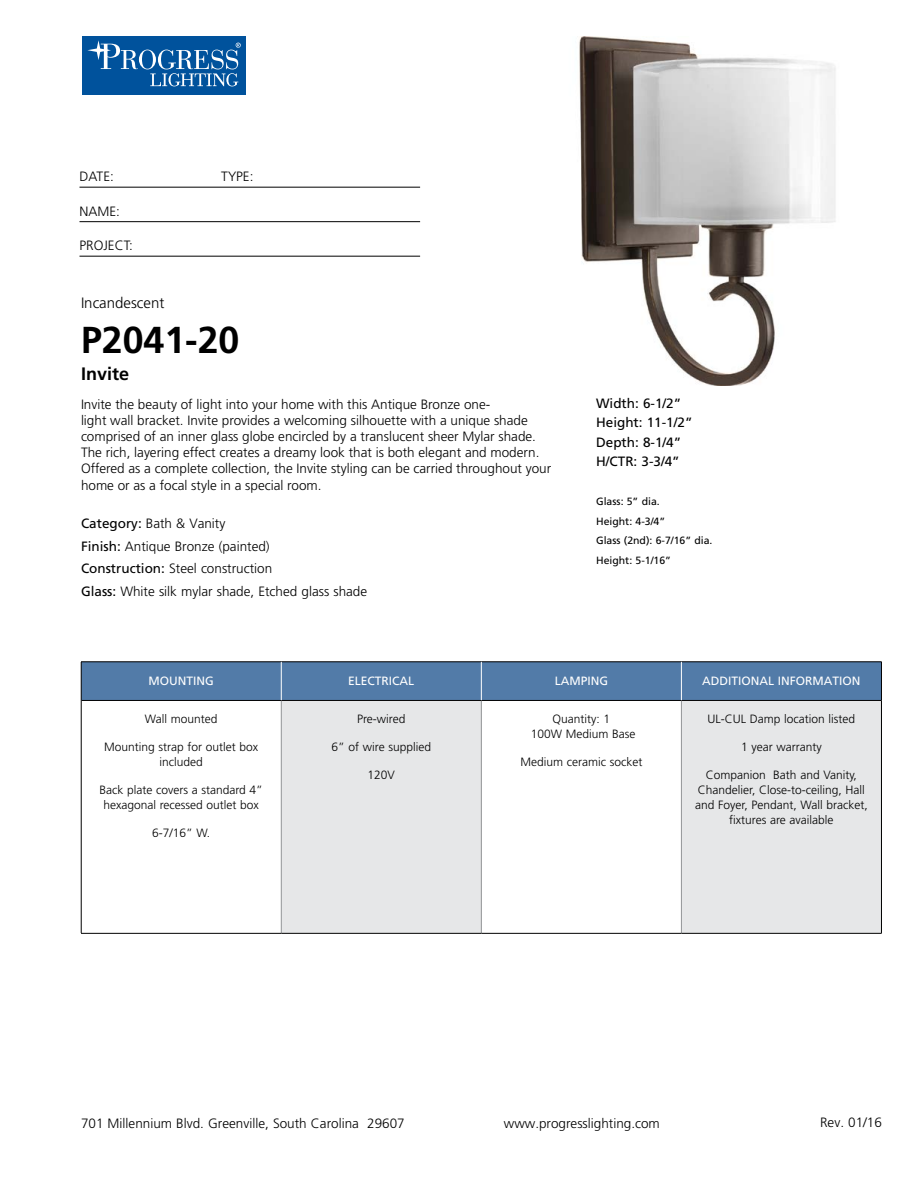
<style>
.page{position:relative;width:918px;height:1188px;background:#fff}
.page>*{position:absolute;margin:0;border:0;box-sizing:border-box;transform-origin:0 0}
.t1{font:700 37.5px "Frutiger";color:#000}
.t2{font:700 18px "Frutiger";color:#000}
.t3{font:300 15px "Frutiger";color:#000}
.t4{font:300 13.5px/16.2px "Frutiger";color:#000}
.t5{font:13.5px/19.5px "Frutiger";color:#000}
.t6{font:300 12px/15px "Frutiger";color:#000;text-align:center}
.t7{font:12px "Frutiger";color:#fff}
.t8{font:10.5px/19.5px "Frutiger";color:#000}
.s1{font-weight:400}
</style>
<div class="page">
<div style="left:82px;top:36px;width:164px;height:59px;background:#00529c"></div>
<svg style="left:139px;top:50px;width:17px;height:19px"></svg>
<div style="left:142px;top:50px;width:11px;height:19px;background:#00529c;border-radius:50%"></div>
<svg style="left:87px;top:40px;width:51px;height:29px"></svg>
<svg style="left:150px;top:43px;width:91px;height:43px"></svg>
<hr style="left:80px;top:187px;width:340px;height:1px;background:#000">
<hr style="left:80px;top:221px;width:340px;height:1px;background:#000">
<hr style="left:80px;top:256px;width:340px;height:1px;background:#000">
<div style="left:82px;top:663px;width:799px;height:37px;background:#527ba8"></div>
<div style="left:281px;top:700px;width:200px;height:233px;background:#e6e7e8"></div>
<div style="left:681px;top:700px;width:200px;height:233px;background:#e6e7e8"></div>
<hr style="left:281px;top:701px;width:1px;height:232px;background:#939598">
<hr style="left:481px;top:701px;width:1px;height:232px;background:#939598">
<hr style="left:681px;top:701px;width:1px;height:232px;background:#939598">
<hr style="left:81px;top:700px;width:200px;height:1px;background:#000">
<hr style="left:281px;top:700px;width:200px;height:1px;background:#000">
<hr style="left:481px;top:700px;width:200px;height:1px;background:#000">
<hr style="left:681px;top:700px;width:200px;height:1px;background:#000">
<hr style="left:81px;top:933px;width:200px;height:1px;background:#000">
<hr style="left:281px;top:933px;width:200px;height:1px;background:#000">
<hr style="left:481px;top:933px;width:200px;height:1px;background:#000">
<hr style="left:681px;top:933px;width:201px;height:1px;background:#000">
<hr style="left:81px;top:662px;width:200px;height:1px;background:#000">
<hr style="left:81px;top:662px;width:1px;height:38px;background:#000">
<hr style="left:281px;top:662px;width:200px;height:1px;background:#000">
<hr style="left:481px;top:662px;width:200px;height:1px;background:#000">
<hr style="left:681px;top:662px;width:201px;height:1px;background:#000">
<hr style="left:881px;top:662px;width:1px;height:38px;background:#000">
<hr style="left:81px;top:700px;width:1px;height:233px;background:#000">
<hr style="left:881px;top:700px;width:1px;height:233px;background:#000">
<hr style="left:281px;top:662px;width:1px;height:38px;background:#fff">
<hr style="left:681px;top:662px;width:1px;height:38px;background:#fff">
<hr style="left:481px;top:662px;width:1px;height:38px;background:#fff">
<img style="left:579px;top:36px;width:257px;height:349px">
<p class="t4" style="left:80px;top:169px;width:36px">DATE:</p>
<p class="t4" style="left:221px;top:169px;width:34px">TYPE:</p>
<p class="t4" style="left:80px;top:203px;width:42px">NAME:</p>
<p class="t4" style="left:80px;top:238px;width:55px">PROJECT:</p>
<p class="t3" style="left:81px;top:295px;width:85px">Incandescent</p>
<h1 class="t1" style="left:81px;top:318px;width:160px">P2041-20</h1>
<h2 class="t2" style="left:81px;top:364px;width:50px">Invite</h2>
<p class="t4" style="left:81px;top:396px;width:472px">Invite the beauty of light into your home with this Antique Bronze one-<br>light wall bracket. Invite provides a welcoming silhouette with a unique shade comprised of an inner glass globe encircled by a translucent sheer Mylar shade.<br>The rich, layering effect creates a dreamy look that is both elegant and modern.<br>Offered as a complete collection, the Invite styling can be carried throughout your home or as a focal style in a special room.</p>
<p class="t4" style="left:81px;top:512px;width:288px;line-height:22.5px"><span class="s1">Category:</span> Bath &amp; Vanity<br><span class="s1">Finish:</span> Antique Bronze (painted)<br><span class="s1">Construction:</span> Steel construction<br><span class="s1">Glass:</span> White silk mylar shade, Etched glass shade</p>
<p class="t5" style="left:596px;top:393px;width:98px">Width: 6-1/2”<br>Height: 11-1/2”<br>Depth: 8-1/4”<br>H/CTR: 3-3/4”</p>
<p class="t8" style="left:596px;top:492px;width:118px">Glass: 5” dia.<br>Height: 4-3/4”<br>Glass (2nd): 6-7/16” dia.<br>Height: 5-1/16”</p>
<p class="t7" style="left:149px;top:673px;width:67px">MOUNTING</p>
<p class="t7" style="left:348px;top:673px;width:68px">ELECTRICAL</p>
<p class="t7" style="left:555px;top:673px;width:55px">LAMPING</p>
<p class="t7" style="left:702px;top:673px;width:160px">ADDITIONAL INFORMATION</p>
<p class="t6" style="left:145px;top:712px;width:74px">Wall mounted</p>
<p class="t6" style="left:104px;top:739px;width:156px">Mounting strap for outlet box included</p>
<p class="t6" style="left:100px;top:782px;width:165px">Back plate covers a standard 4” hexagonal recessed outlet box</p>
<p class="t6" style="left:152px;top:825px;width:60px">6-7/16” W.</p>
<p class="t6" style="left:357px;top:712px;width:50px">Pre-wired</p>
<p class="t6" style="left:332px;top:739px;width:101px">6” of wire supplied</p>
<p class="t6" style="left:368px;top:767px;width:29px">120V</p>
<p class="t6" style="left:708px;top:712px;width:149px">UL-CUL Damp location listed</p>
<p class="t6" style="left:741px;top:739px;width:82px">1 year warranty</p>
<p class="t6" style="left:695px;top:767px;width:174px">Companion Bath and Vanity,<br>Chandelier, Close-to-ceiling, Hall and Foyer, Pendant, Wall bracket, fixtures are available</p>
<p class="t6" style="left:531px;top:712px;width:106px">Quantity: 1<br>100W Medium Base</p>
<p class="t6" style="left:520px;top:754px;width:123px">Medium ceramic socket</p>
<p class="t4" style="left:81px;top:1115px;width:325px">701 Millennium Blvd. Greenville, South Carolina 29607</p>
<p class="t4" style="left:504px;top:1115px;width:158px">www.progresslighting.com</p>
<p class="t4" style="left:820px;top:1114px;width:63px">Rev. 01/16</p>
</div>
